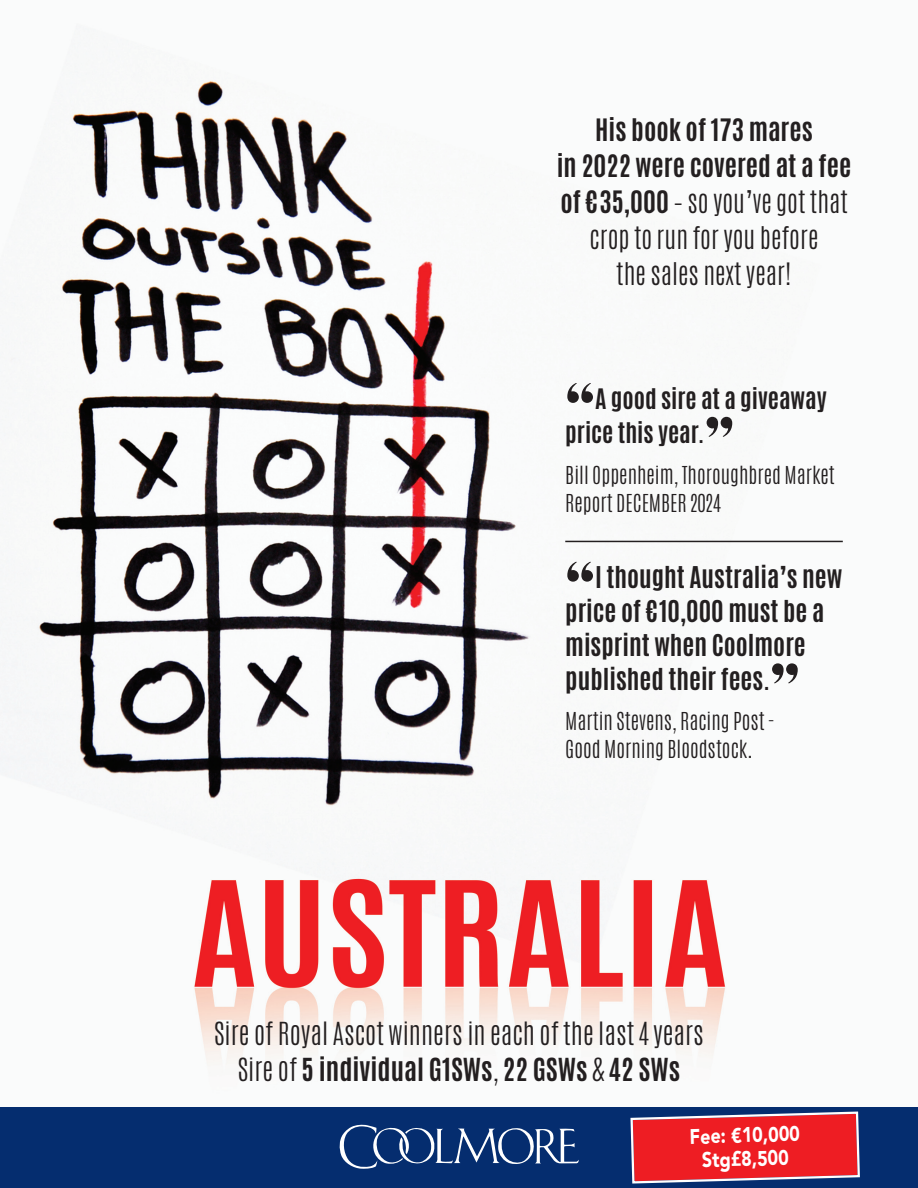
<style>
.page{position:relative;width:918px;height:1188px;background:#fff}
.page>*{position:absolute;margin:0;border:0;box-sizing:border-box;transform-origin:0 0}
.t1{font:90px "Sheftira";color:#231f20}
.t2{font:300 27px/36px "Antonio";color:#231f20;text-align:center}
.t3{font:300 26.25px/36px "Antonio";color:#231f20;text-align:center}
.t4{font:700 25.5px/33.9px "Antonio";color:#231f20}
.t5{font:700 24px/33.9px "Antonio";color:#231f20}
.t6{font:300 21px "Antonio";color:#231f20}
.t7{font:900 21px/23.7px "Avenir";color:#fff;text-align:center;scale:.85 1}
.s1{font-weight:700}
.s2{font-size:27px}
</style>
<div class="page">
<img style="left:0;top:28px;width:843px;height:1038px">
<div style="left:0;top:1107px;width:918px;height:81px;background:#052d6f"></div>
<svg style="left:339px;top:1124px;width:240px;height:45px"></svg>
<hr style="left:565px;top:541px;width:278px;height:1px;background:#231f20">
<svg style="left:630px;top:1111px;width:230px;height:73px;background:#d4303c"></svg>
<p class="t3" style="left:557px;top:113px;width:296px"><span class="s1">His book of 173 mares<br>in 2022 were covered at a fee of €35,000</span> – so you’ve got that crop to run for you before<br>the sales next year!</p>
<h1 class="t1" style="left:565px;top:358px;width:31px">“</h1>
<p class="t5" style="left:565px;top:383px;width:263px;text-indent:30px">A good sire at a giveaway price this year.</p>
<p class="t6" style="left:565px;top:465px;width:271px">Bill Oppenheim, Thoroughbred Market</p>
<h1 class="t1" style="left:705px;top:392px;width:31px">”</h1>
<p class="t6" style="left:565px;top:493px;width:157px">Report DECEMBER 2024</p>
<h1 class="t1" style="left:565px;top:537px;width:31px">“</h1>
<p class="t4" style="left:565px;top:561px;width:279px;text-indent:30px">I thought Australia’s new price of €10,000 must be a misprint when Coolmore published their fees.</p>
<p class="t6" style="left:565px;top:712px;width:212px">Martin Stevens, Racing Post -</p>
<h1 class="t1" style="left:770px;top:639px;width:31px">”</h1>
<p class="t6" style="left:565px;top:740px;width:190px">Good Morning Bloodstock<span class="s2">.</span></p>
<p class="t2" style="left:214px;top:1017px;width:491px">Sire of Royal Ascot winners in each of the last 4 years<br>Sire of <span class="s1">5 individual G1SWs</span>, <span class="s1">22 GSWs</span> &amp; <span class="s1">42 SWs</span></p>
<p class="t7" style="left:689px;top:1125px;width:131px;rotate:-2deg">Fee: €10,000<br>Stg£8,500</p>
</div>
